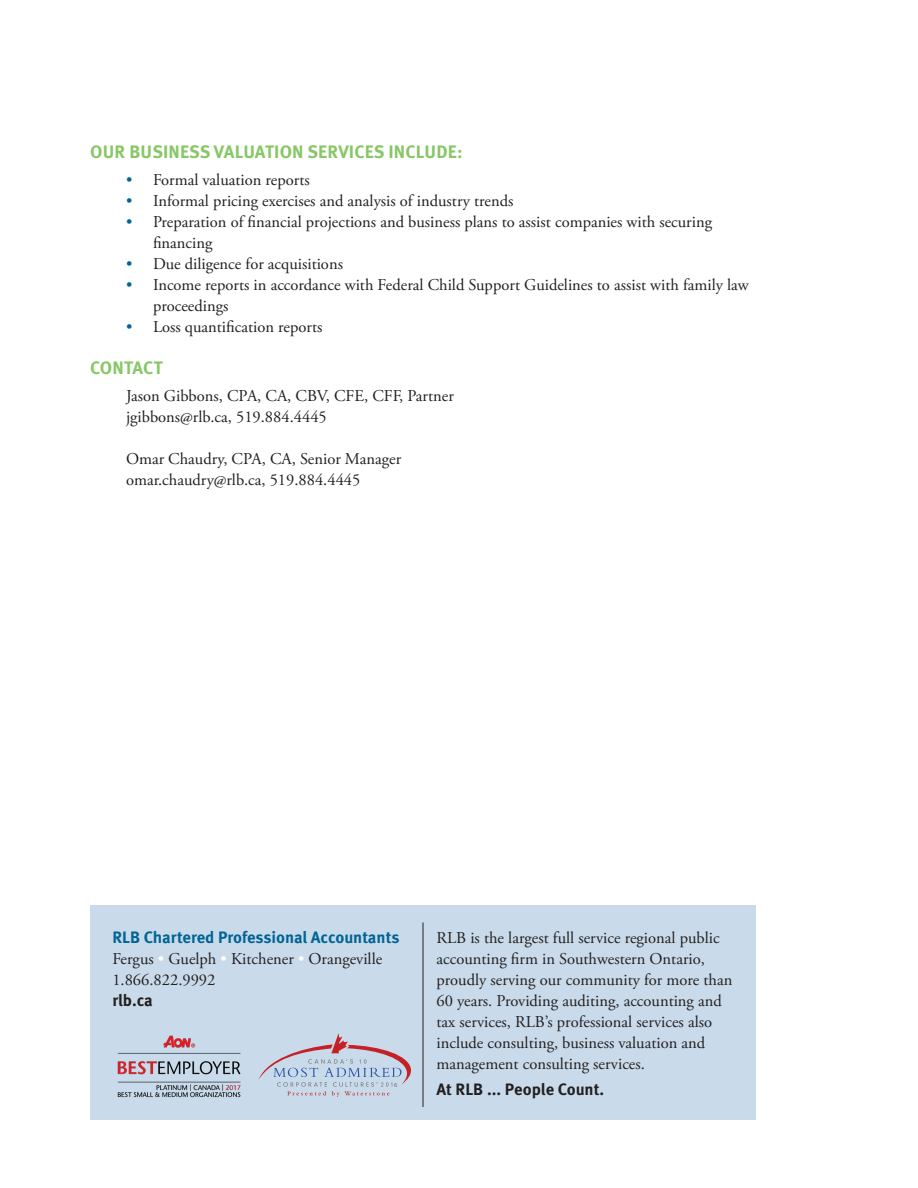
<style>
.page{position:relative;width:918px;height:1188px;background:#fff}
.page>*{position:absolute;margin:0;border:0;box-sizing:border-box;transform-origin:0 0}
.head2{font:700 18px "Meta OT";letter-spacing:.01em;color:#87c765}
.copy2_indent{font:16.5px/21px "Adobe Garamond Pro";color:#231f20}
.copy1_main{font:16.5px "Adobe Garamond Pro";color:#231f20}
.copy1_main-2{font:700 16.5px "Meta OT";letter-spacing:-.005em;color:#006494}
.copy2_indent-2{font:700 16.5px "Meta OT";color:#231f20}
.copy1_main-3{font:700 16.5px "Meta OT";color:#231f20}
.t1{font:6.3px "Myriad Pro";color:#6d6e70}
.s1{color:#006494}
.s2{color:#fff}
</style>
<div class="page">
<div style="left:90px;top:905px;width:666px;height:215px;background:#c9dbea"></div>
<hr style="left:423px;top:922px;width:1px;height:185px;background:#231f20">
<img style="left:117px;top:1035px;width:124px;height:63px">
<svg style="left:258px;top:1033px;width:153px;height:64px"></svg>
<p class="head2" style="left:90px;top:140px;width:374px">OUR BUSINESS VALUATION SERVICES INCLUDE:</p>
<p class="copy2_indent" style="left:126px;top:169px;width:185px"><span class="s1">•</span> Formal valuation reports</p>
<p class="copy2_indent" style="left:126px;top:190px;width:389px"><span class="s1">•</span> Informal pricing exercises and analysis of industry trends</p>
<p class="copy2_indent" style="left:153px;top:211px;width:561px;text-indent:-27px"><span class="s1">•</span> Preparation of financial projections and business plans to assist companies with securing financing</p>
<p class="copy2_indent" style="left:126px;top:253px;width:218px"><span class="s1">•</span> Due diligence for acquisitions</p>
<p class="copy2_indent" style="left:153px;top:274px;width:597px;text-indent:-27px"><span class="s1">•</span> Income reports in accordance with Federal Child Support Guidelines to assist with family law proceedings</p>
<p class="copy2_indent" style="left:126px;top:316px;width:198px"><span class="s1">•</span> Loss quantification reports</p>
<p class="head2" style="left:90px;top:356px;width:74px">CONTACT</p>
<p class="copy2_indent" style="left:126px;top:385px;width:329px">Jason Gibbons, CPA, CA, CBV, CFE, CFF, Partner</p>
<p class="copy2_indent" style="left:126px;top:406px;width:202px">jgibbons@rlb.ca, 519.884.4445</p>
<p class="copy2_indent" style="left:126px;top:448px;width:277px">Omar Chaudry, CPA, CA, Senior Manager</p>
<p class="copy2_indent" style="left:126px;top:469px;width:236px">omar.chaudry@rlb.ca, 519.884.4445</p>
<p class="copy1_main-2" style="left:112px;top:926px;width:289px">RLB Chartered Professional Accountants</p>
<p class="copy1_main" style="left:112px;top:948px;width:271px">Fergus <span class="s2">•</span> Guelph <span class="s2">•</span> Kitchener <span class="s2">•</span> Orangeville</p>
<p class="copy1_main" style="left:112px;top:969px;width:105px">1.866.822.9992</p>
<p class="copy1_main-3" style="left:112px;top:989px;width:42px">rlb.ca</p>
<p class="t1" style="left:394px;top:1081px;width:5px">6</p>
<p class="copy2_indent" style="left:436px;top:928px;width:297px">RLB is the largest full service regional public accounting firm in Southwestern Ontario, proudly serving our community for more than 60 years. Providing auditing, accounting and tax services, RLB’s professional services also include consulting, business valuation and management consulting services.</p>
<p class="copy2_indent-2" style="left:436px;top:1078px;width:169px">At RLB ... People Count.</p>
</div>
